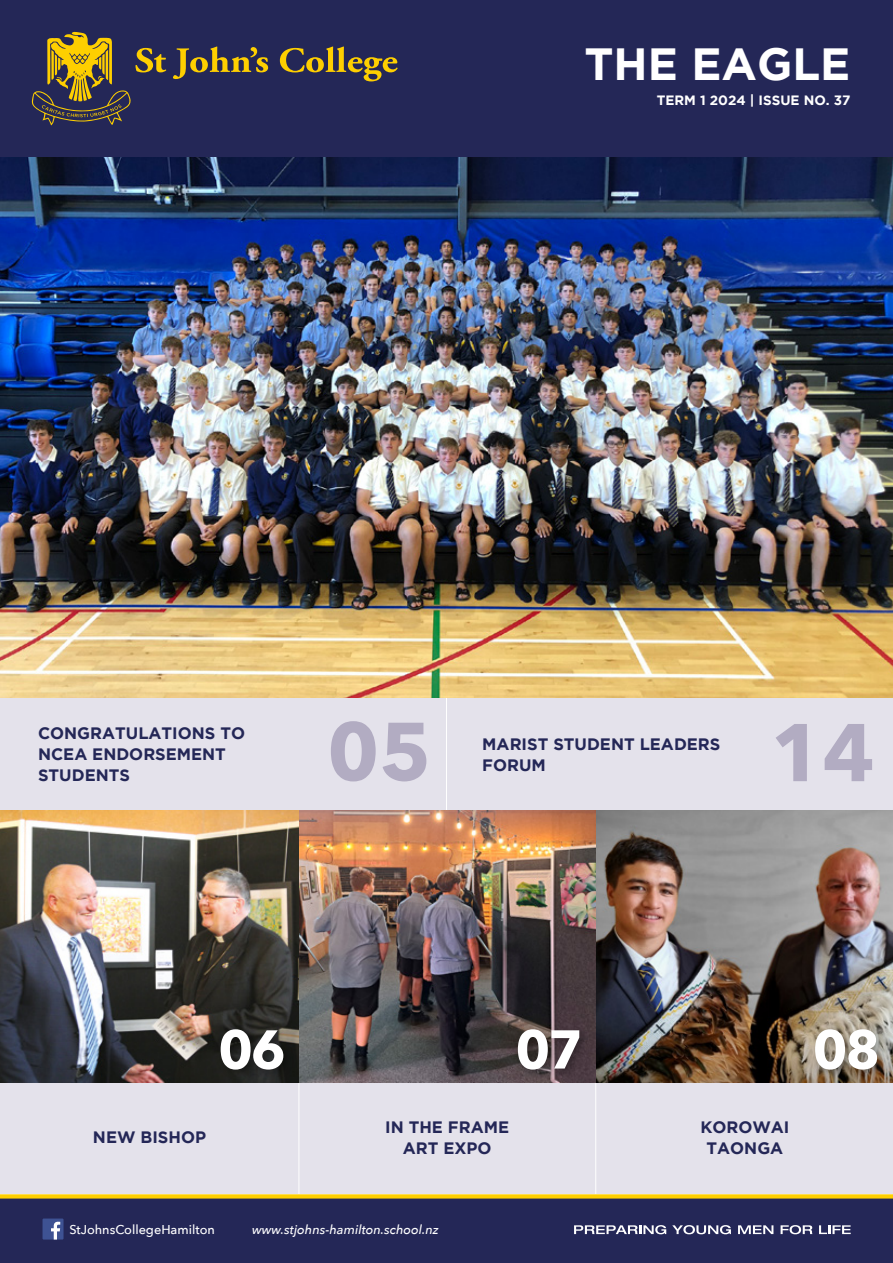
<style>
.page{position:relative;width:893px;height:1263px;background:#fff}
.page>*{position:absolute;margin:0;border:0;box-sizing:border-box;transform-origin:0 0}
.t1{font:700 80.85px "Avenir Next";color:#b2acc2}
.t2{font:700 54px "Avenir Next";color:#fff}
.t3{font:700 45px "Gotham";color:#fff}
.t4{font:700 16.5px/21px "Gotham";color:#242757;text-align:center}
.t5{font:700 13.5px "Gotham";color:#fff}
.t6{font:italic 500 12.75px "Avenir Next";color:#fff}
.t7{font:500 12.75px "Avenir Next";color:#fff}
</style>
<div class="page">
<div style="left:0;top:1081px;width:893px;height:113px;background:#e4e2eb"></div>
<hr style="left:299px;top:1079px;width:1px;height:118px;background:#fff">
<hr style="left:595px;top:1079px;width:1px;height:118px;background:#fff">
<div style="left:0;top:698px;width:893px;height:113px;background:#e4e2eb"></div>
<hr style="left:446px;top:695px;width:1px;height:118px;background:#fff">
<img style="left:0;top:810px;width:596px;height:273px">
<div style="left:0;top:1198px;width:893px;height:65px;background:#242757"></div>
<div style="left:0;top:0;width:893px;height:157px;background:#242757"></div>
<img style="left:596px;top:810px;width:297px;height:273px">
<div style="left:43px;top:1218px;width:21px;height:21px;background:#3e5293"></div>
<svg style="left:51px;top:1222px;width:9px;height:17px"></svg>
<svg style="left:0;top:1194px;width:893px;height:4px;background:#fed214"></svg>
<div style="left:513px;top:1024px;width:78px;height:57px;background:#000;opacity:.35"></div>
<div style="left:216px;top:1024px;width:79px;height:57px;background:#000;opacity:.35"></div>
<img style="left:0;top:157px;width:893px;height:541px">
<div style="left:810px;top:1024px;width:78px;height:57px;background:#000;opacity:.35"></div>
<svg style="left:574px;top:1225px;width:92px;height:9px"></svg>
<svg style="left:672px;top:1225px;width:59px;height:9px"></svg>
<svg style="left:738px;top:1225px;width:35px;height:9px"></svg>
<svg style="left:781px;top:1225px;width:31px;height:9px"></svg>
<svg style="left:819px;top:1225px;width:32px;height:9px"></svg>
<svg style="left:32px;top:32px;width:134px;height:93px;background:#5a5140"></svg>
<svg style="left:173px;top:47px;width:95px;height:32px;background:#62573d"></svg>
<svg style="left:280px;top:47px;width:118px;height:34px;background:#5f543f"></svg>
<h3 class="t3" style="left:584px;top:38px;width:267px">THE EAGLE</h3>
<p class="t5" style="left:657px;top:92px;width:195px">TERM 1 2024 | ISSUE NO. 37</p>
<h1 class="t1" style="left:327px;top:682px;width:106px">05</h1>
<p class="t4" style="left:38px;top:722px;width:209px;text-align:left">CONGRATULATIONS TO<br>NCEA ENDORSEMENT<br>STUDENTS</p>
<p class="t4" style="left:482px;top:733px;width:240px;text-align:left">MARIST STUDENT LEADERS<br>FORUM</p>
<h1 class="t1" style="left:770px;top:683px;width:106px">14</h1>
<h2 class="t2" style="left:218px;top:1003px;width:69px">06</h2>
<h2 class="t2" style="left:515px;top:1003px;width:69px">07</h2>
<h2 class="t2" style="left:813px;top:1003px;width:69px">08</h2>
<p class="t4" style="left:385px;top:1116px;width:125px">IN THE FRAME<br>ART EXPO</p>
<p class="t4" style="left:93px;top:1126px;width:115px">NEW BISHOP</p>
<p class="t4" style="left:700px;top:1116px;width:91px">KOROWAI<br>TAONGA</p>
<p class="t7" style="left:69px;top:1219px;width:147px">StJohnsCollegeHamilton</p>
<p class="t6" style="left:252px;top:1219px;width:188px">www.stjohns-hamilton.school.nz</p>
</div>
